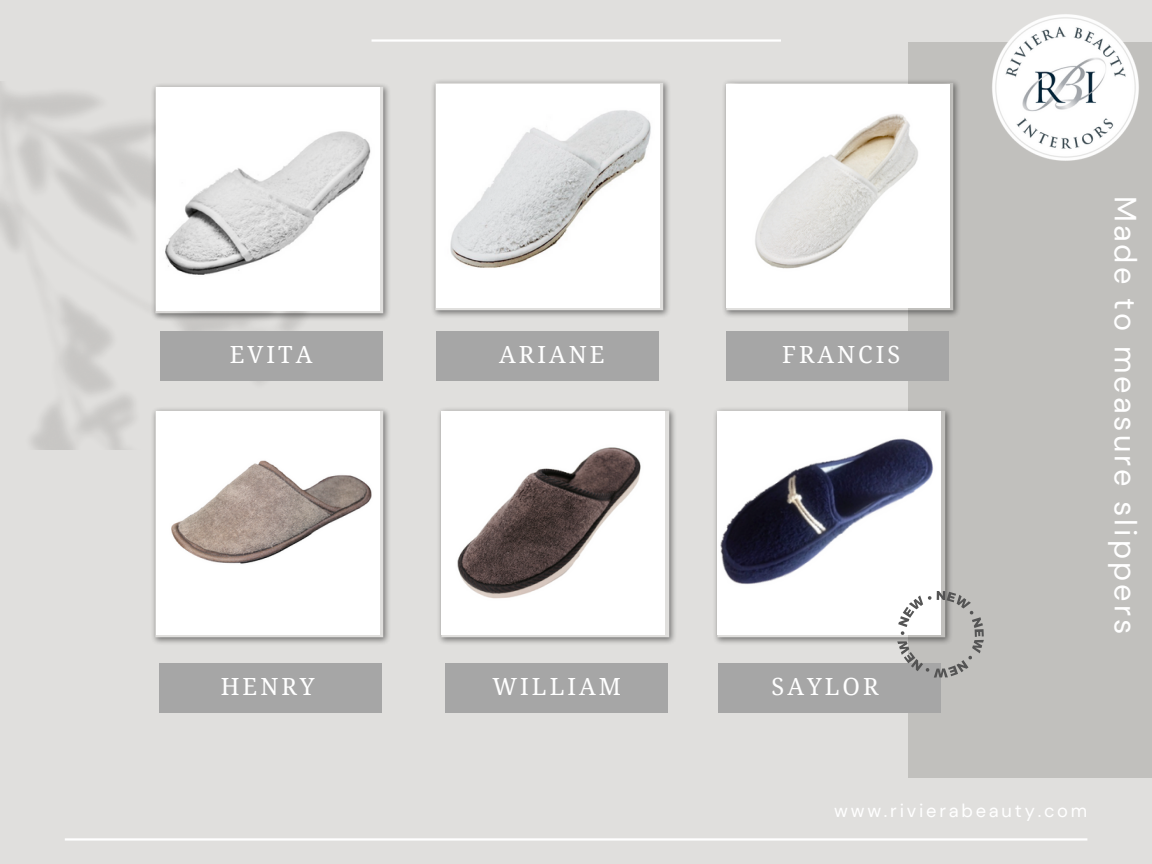
<style>
.page{position:relative;width:1152px;height:864px;background:#e0dfdd}
.page>*{position:absolute;margin:0;border:0;box-sizing:border-box;transform-origin:0 0}
.t1{font:30.6px "DM Sans";letter-spacing:.1em;color:#fff}
.t2{font:23.7px "Noto Serif";letter-spacing:.125em;color:#fff}
.t3{font:18.3px "DM Sans";letter-spacing:.15em;color:#fff}
</style>
<div class="page">
<div style="left:908px;top:42px;width:244px;height:736px;background:#c1c0bd"></div>
<img style="left:992px;top:14px;width:147px;height:147px">
<hr style="left:65px;top:838px;width:1022px;height:3px;background:#fff">
<hr style="left:372px;top:39px;width:409px;height:3px;background:#fff">
<img style="left:151px;top:83px;width:238px;height:239px">
<img style="left:156px;top:88px;width:223px;height:222px">
<div style="left:160px;top:331px;width:223px;height:50px;background:#a6a6a6"></div>
<img style="left:151px;top:407px;width:238px;height:236px">
<img style="left:156px;top:411px;width:223px;height:223px">
<div style="left:159px;top:663px;width:223px;height:50px;background:#a6a6a6"></div>
<img style="left:433px;top:81px;width:236px;height:235px">
<img style="left:436px;top:84px;width:223px;height:223px">
<img style="left:724px;top:81px;width:235px;height:235px">
<img style="left:726px;top:84px;width:223px;height:223px">
<div style="left:436px;top:331px;width:223px;height:50px;background:#a6a6a6"></div>
<div style="left:726px;top:331px;width:223px;height:50px;background:#a6a6a6"></div>
<img style="left:439px;top:409px;width:236px;height:234px">
<img style="left:442px;top:411px;width:223px;height:223px">
<img style="left:715px;top:409px;width:236px;height:234px">
<img style="left:718px;top:411px;width:223px;height:223px">
<div style="left:445px;top:663px;width:223px;height:50px;background:#a6a6a6"></div>
<div style="left:718px;top:663px;width:223px;height:49px;background:#a6a6a6"></div>
<svg style="left:897px;top:591px;width:87px;height:87px"></svg>
<p class="t2" style="left:230px;top:338px;width:84px">EVITA</p>
<p class="t2" style="left:499px;top:338px;width:107px">ARIANE</p>
<p class="t2" style="left:782px;top:338px;width:120px">FRANCIS</p>
<p class="t1" style="left:1145px;top:196px;width:440px;rotate:90deg">Made to measure slippers</p>
<p class="t2" style="left:221px;top:670px;width:95px">HENRY</p>
<p class="t2" style="left:493px;top:670px;width:130px">WILLIAM</p>
<p class="t2" style="left:772px;top:670px;width:108px">SAYLOR</p>
<p class="t3" style="left:834px;top:798px;width:254px">www.rivierabeauty.com</p>
</div>
